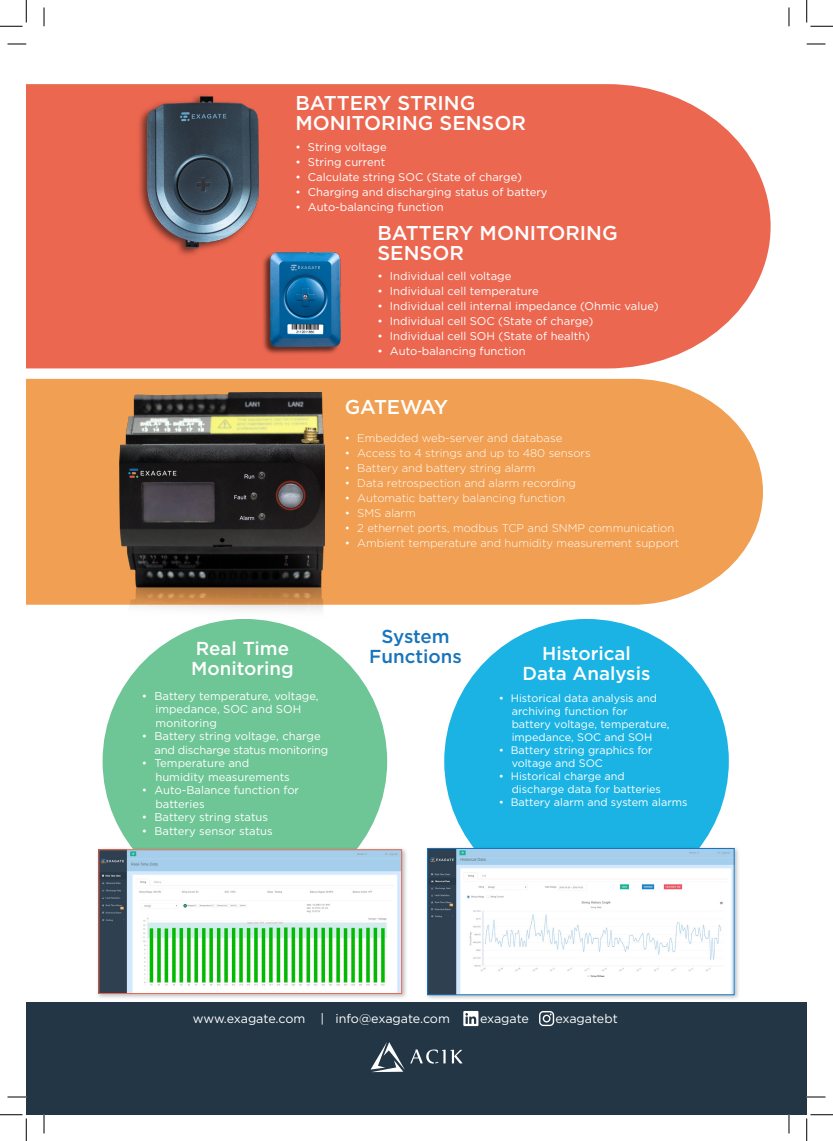
<style>
.page{position:relative;width:833px;height:1141px;background:#fff}
.page>*{position:absolute;margin:0;border:0;box-sizing:border-box;transform-origin:0 0}
.t1{font:500 20px/20px "Gotham";color:#fff}
.t2{font:500 20px "Gotham";letter-spacing:-.055em;color:#fff}
.t3{font:500 18.75px/20px "Gotham";color:#fff}
.t4{font:500 18.75px/20px "Gotham";color:#1974bb;text-align:center}
.t5{font:12.5px "Gotham";letter-spacing:-.005em;color:#fff}
.t6{font:11.25px "Gotham";color:#fff}
.t7{font:300 11.25px "Gotham";color:#fff}
.t8{font:11.25px "Gotham";letter-spacing:-.02em;color:#fff}
.t9{font:10.88px/13px "Gotham";color:#fff}
</style>
<div class="page">
<div style="left:26px;top:84px;width:744px;height:284px;background:#ec6750"></div>
<div style="left:26px;top:378px;width:736px;height:226px;background:#f19f52"></div>
<img style="left:119px;top:393px;width:205px;height:228px">
<div style="left:444px;top:619px;width:284px;height:284px;background:#1ab3e4;border-radius:50%"></div>
<div style="left:102px;top:619px;width:285px;height:284px;background:#6ec595;border-radius:50%"></div>
<div style="left:96px;top:847px;width:311px;height:152px;background:#231f20;opacity:.3"></div>
<img style="left:100px;top:851px;width:299px;height:140px">
<div style="left:98px;top:849px;width:303px;height:144px;border:1px solid #ec6750"></div>
<div style="left:424px;top:845px;width:315px;height:155px;background:#231f20;opacity:.3"></div>
<img style="left:429px;top:850px;width:303px;height:142px">
<div style="left:427px;top:848px;width:307px;height:146px;border:1px solid #1974bb"></div>
<img style="left:128px;top:93px;width:130px;height:174px">
<img style="left:260px;top:253px;width:80px;height:106px">
<div style="left:26px;top:1002px;width:780px;height:112px;background:#233645"></div>
<svg style="left:370px;top:1042px;width:34px;height:29px"></svg>
<svg style="left:410px;top:1049px;width:52px;height:14px"></svg>
<svg style="left:463px;top:1011px;width:15px;height:14px"></svg>
<svg style="left:539px;top:1011px;width:15px;height:14px"></svg>
<svg style="left:8px;top:43px;width:18px;height:2px"></svg>
<svg style="left:806px;top:43px;width:19px;height:2px"></svg>
<svg style="left:8px;top:1096px;width:18px;height:1px"></svg>
<svg style="left:806px;top:1096px;width:19px;height:1px"></svg>
<svg style="left:43px;top:8px;width:2px;height:18px"></svg>
<svg style="left:43px;top:1114px;width:2px;height:19px"></svg>
<svg style="left:788px;top:8px;width:1px;height:18px"></svg>
<svg style="left:787px;top:1114px;width:2px;height:19px"></svg>
<svg style="left:0;top:0;width:27px;height:27px"></svg>
<svg style="left:0;top:1114px;width:27px;height:26px"></svg>
<svg style="left:806px;top:0;width:26px;height:27px"></svg>
<svg style="left:806px;top:1114px;width:26px;height:26px"></svg>
<p class="t1" style="left:295px;top:93px;width:232px">BATTERY STRING<br>MONITORING SENSOR</p>
<p class="t6" style="left:295px;top:140px;width:93px">• String voltage</p>
<p class="t6" style="left:295px;top:155px;width:91px">• String current</p>
<p class="t6" style="left:295px;top:170px;width:228px">• Calculate string SOC (State of charge)</p>
<p class="t6" style="left:295px;top:185px;width:253px">• Charging and discharging status of battery</p>
<p class="t6" style="left:295px;top:200px;width:150px">• Auto-balancing function</p>
<p class="t1" style="left:377px;top:223px;width:242px">BATTERY MONITORING<br>SENSOR</p>
<p class="t6" style="left:377px;top:268px;width:135px">• Individual cell voltage</p>
<p class="t6" style="left:377px;top:283px;width:163px">• Individual cell temperature</p>
<p class="t6" style="left:377px;top:298px;width:282px">• Individual cell internal impedance (Ohmic value)</p>
<p class="t6" style="left:377px;top:313px;width:217px">• Individual cell SOC (State of charge)</p>
<p class="t6" style="left:377px;top:328px;width:214px">• Individual cell SOH (State of health)</p>
<p class="t6" style="left:377px;top:343px;width:150px">• Auto-balancing function</p>
<p class="t2" style="left:344px;top:393px;width:105px">GATEWAY</p>
<p class="t7" style="left:344px;top:431px;width:219px">• Embedded web-server and database</p>
<p class="t7" style="left:344px;top:446px;width:247px">• Access to 4 strings and up to 480 sensors</p>
<p class="t7" style="left:344px;top:461px;width:192px">• Battery and battery string alarm</p>
<p class="t7" style="left:344px;top:476px;width:232px">• Data retrospection and alarm recording</p>
<p class="t7" style="left:344px;top:491px;width:222px">• Automatic battery balancing function</p>
<p class="t7" style="left:344px;top:506px;width:72px">• SMS alarm</p>
<p class="t7" style="left:344px;top:521px;width:331px">• 2 ethernet ports, modbus TCP and SNMP communication</p>
<p class="t7" style="left:344px;top:536px;width:336px">• Ambient temperature and humidity measurement support</p>
<p class="t3" style="left:191px;top:638px;width:104px">Real Time<br>Monitoring</p>
<p class="t6" style="left:142px;top:688px;width:178px">• Battery temperature, voltage,</p>
<p class="t6" style="left:155px;top:702px;width:147px">impedance, SOC and SOH</p>
<p class="t6" style="left:155px;top:715px;width:63px">monitoring</p>
<p class="t6" style="left:142px;top:729px;width:180px">• Battery string voltage, charge</p>
<p class="t8" style="left:154px;top:742px;width:175px">and discharge status monitoring</p>
<p class="t6" style="left:142px;top:756px;width:109px">• Temperature and</p>
<p class="t6" style="left:155px;top:769px;width:136px">humidity measurements</p>
<p class="t6" style="left:142px;top:783px;width:159px">• Auto-Balance function for</p>
<p class="t6" style="left:155px;top:796px;width:51px">batteries</p>
<p class="t6" style="left:142px;top:810px;width:128px">• Battery string status</p>
<p class="t6" style="left:142px;top:823px;width:132px">• Battery sensor status</p>
<p class="t4" style="left:369px;top:626px;width:94px">System<br>Functions</p>
<p class="t3" style="left:522px;top:642px;width:129px;text-align:center">Historical<br>Data Analysis</p>
<p class="t9" style="left:498px;top:691px;width:160px">• Historical data analysis and</p>
<p class="t9" style="left:511px;top:704px;width:159px">archiving function for<br>battery voltage, temperature,</p>
<p class="t9" style="left:511px;top:730px;width:142px">impedance, SOC and SOH</p>
<p class="t9" style="left:498px;top:743px;width:155px">• Battery string graphics for</p>
<p class="t9" style="left:511px;top:756px;width:93px">voltage and SOC</p>
<p class="t9" style="left:498px;top:769px;width:127px">• Historical charge and</p>
<p class="t9" style="left:511px;top:782px;width:151px">discharge data for batteries</p>
<p class="t9" style="left:498px;top:795px;width:190px">• Battery alarm and system alarms</p>
<p class="t5" style="left:192px;top:1009px;width:258px">www.exagate.com | info@exagate.com</p>
<p class="t5" style="left:479px;top:1009px;width:50px">exagate</p>
<p class="t5" style="left:555px;top:1009px;width:64px">exagatebt</p>
</div>
